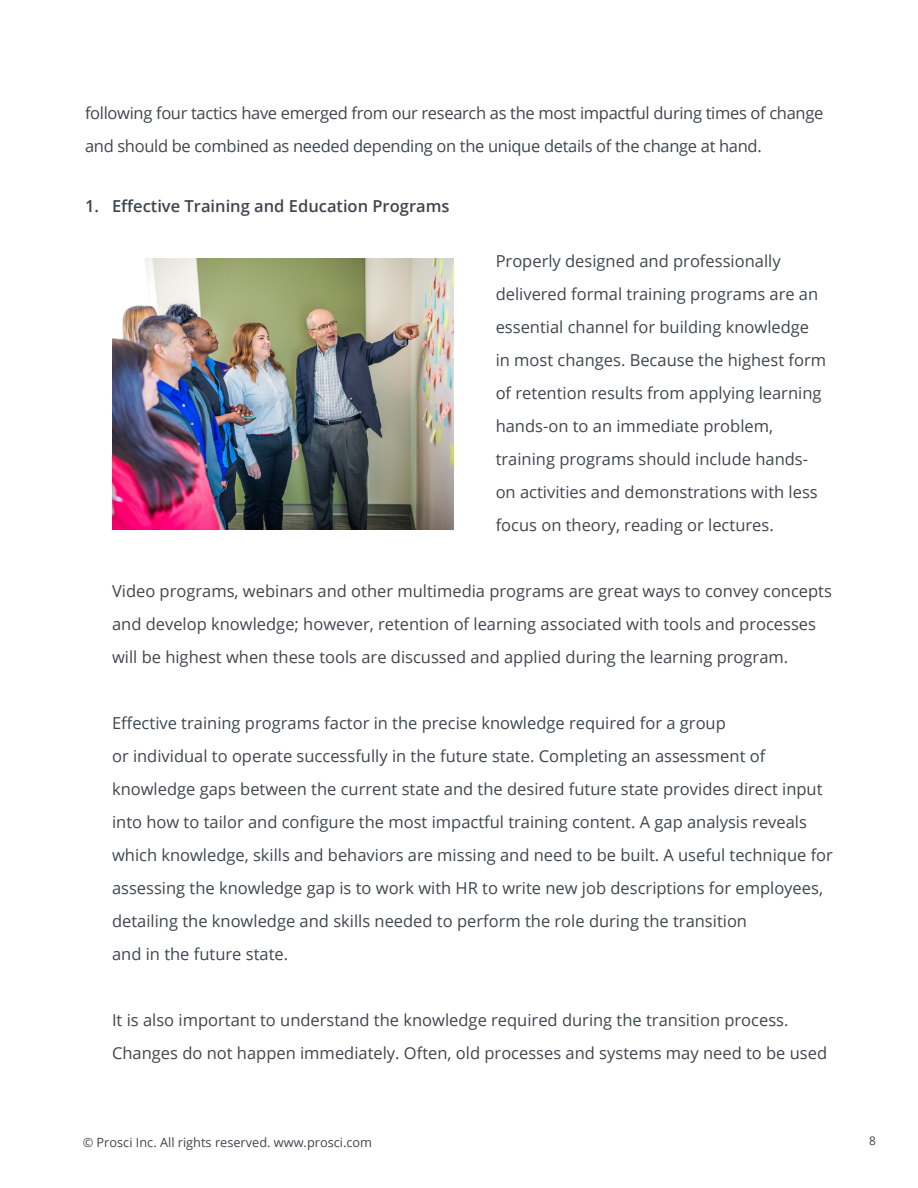
<style>
.page{position:relative;width:918px;height:1188px;background:#fff}
.page>*{position:absolute;margin:0;border:0;box-sizing:border-box;transform-origin:0 0}
.t1{font:16.5px/33px "Open Sans";color:#3f464e}
.t2{font:16.5px/33px "Open Sans";letter-spacing:-.02em;color:#3f464e}
.t3{font:600 16.5px "Open Sans";color:#3f464e}
.t4{font:12.75px "Open Sans";color:#3f464e}
.t5{font:12px "Open Sans";color:#3f464e}
</style>
<div class="page">
<img style="left:113px;top:259px;width:340px;height:270px">
<p class="t2" style="left:85px;top:96px;width:740px">following four tactics have emerged from our research as the most impactful during times of change and should be combined as needed depending on the unique details of the change at hand.</p>
<p class="t3" style="left:85px;top:195px;width:15px">1.</p>
<p class="t3" style="left:112px;top:195px;width:339px">Effective Training and Education Programs</p>
<p class="t1" style="left:496px;top:245px;width:332px">Properly designed and professionally delivered formal training programs are an essential channel for building knowledge in most changes. Because the highest form of retention results from applying learning hands-on to an immediate problem,</p>
<p class="t1" style="left:496px;top:443px;width:314px">training programs should include hands-</p>
<p class="t1" style="left:496px;top:476px;width:324px">on activities and demonstrations with less</p>
<p class="t1" style="left:496px;top:509px;width:280px">focus on theory, reading or lectures.</p>
<p class="t1" style="left:112px;top:575px;width:721px">Video programs, webinars and other multimedia programs are great ways to convey concepts and develop knowledge; however, retention of learning associated with tools and processes will be highest when these tools are discussed and applied during the learning program.</p>
<p class="t1" style="left:112px;top:707px;width:722px">Effective training programs factor in the precise knowledge required for a group<br>or individual to operate successfully in the future state. Completing an assessment of knowledge gaps between the current state and the desired future state provides direct input into how to tailor and configure the most impactful training content A. gap analysis reveals which knowledge, skills and behaviors are missing and need to be built A. useful technique for assessing the knowledge gap is to work with HR to write new job descriptions for employees, detailing the knowledge and skills needed to perform the role during the transition<br>and in the future state.</p>
<p class="t1" style="left:112px;top:1004px;width:717px">It is also important to understand the knowledge required during the transition process.<br>Changes do not happen immediately. Often, old processes and systems may need to be used</p>
<p class="t4" style="left:83px;top:1134px;width:291px">© Prosci Inc. All rights reserved. www.prosci.com</p>
<p class="t5" style="left:869px;top:1132px;width:8px">8</p>
</div>
